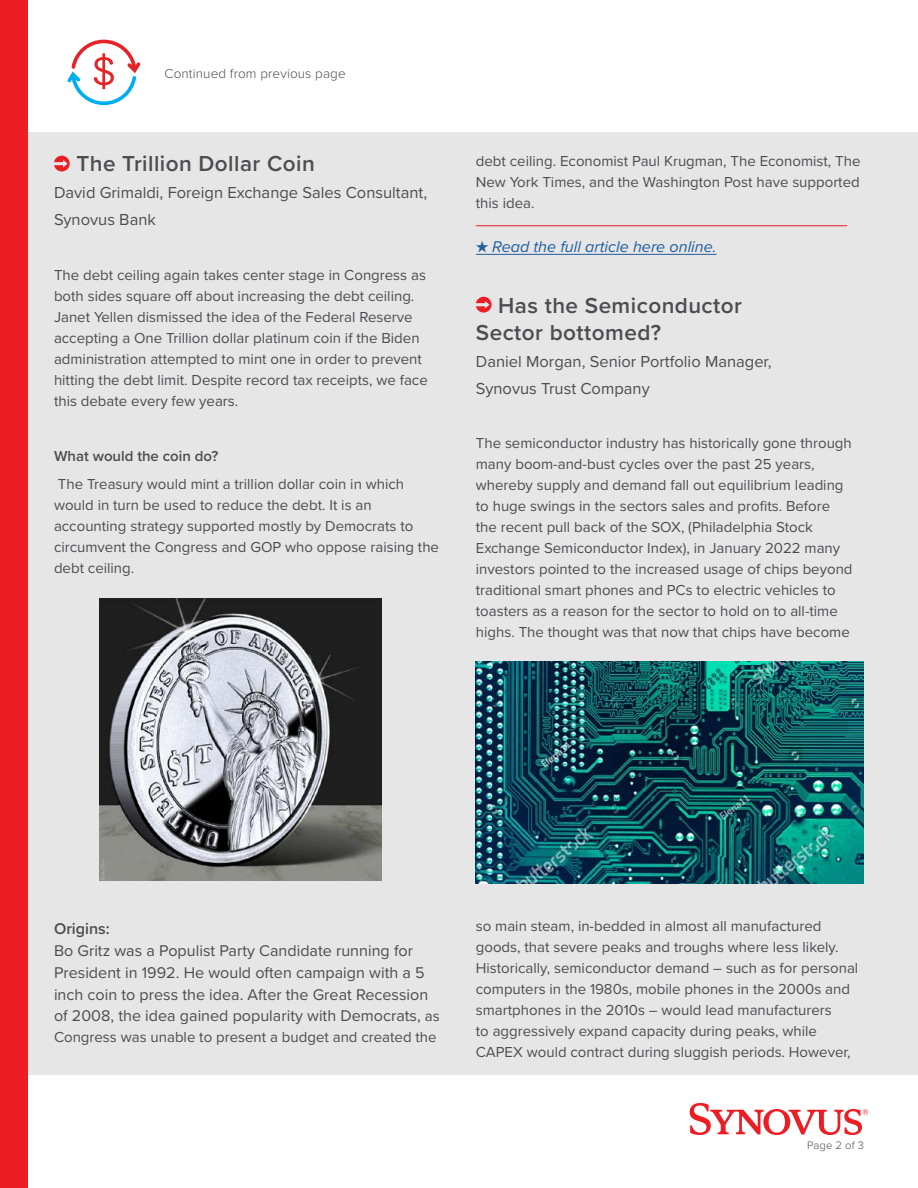
<style>
.page{position:relative;width:918px;height:1188px;background:#fff}
.page>*{position:absolute;margin:0;border:0;box-sizing:border-box;transform-origin:0 0}
.t1{font:600 22.5px/27px "Proxima Nova";letter-spacing:.02em;color:#4d4d4f}
.t2{font:16.5px/27px "Proxima Nova";color:#4d4d4f}
.t3{font:600 16.5px/19.8px "Proxima Nova";color:#000}
.t4{font:16.2px/21.8px "Proxima Nova";color:#4d4d4f}
.t5{font:italic 16.2px "Proxima Nova";color:#215e9e}
.t6{font:600 16.2px "Proxima Nova";color:#4d4d4f}
.t7{font:15px/21px "Proxima Nova";color:#4d4d4f}
.t8{font:600 15px "Proxima Nova";color:#4d4d4f}
.t9{font:300 13.5px "Proxima Nova";letter-spacing:.01em;color:#4d4d4f}
.t10{font:300 11.25px "Proxima Nova";letter-spacing:.01em;color:#4d4d4f}
.s1{font-size:15px}
</style>
<div class="page">
<div style="left:0;top:132px;width:918px;height:943px;background:#e6e6e7"></div>
<svg style="left:54px;top:156px;width:16px;height:15px"></svg>
<hr style="left:476px;top:254px;width:240px;height:1px;background:#215e9e">
<hr style="left:476px;top:225px;width:371px;height:1px;background:#ed1d24">
<svg style="left:476px;top:297px;width:16px;height:16px"></svg>
<svg style="left:690px;top:1103px;width:178px;height:32px"></svg>
<div style="left:0;top:0;width:27px;height:1188px;background:#ed1d24"></div>
<svg style="left:67px;top:40px;width:74px;height:65px"></svg>
<img style="left:100px;top:598px;width:282px;height:282px">
<img style="left:476px;top:662px;width:388px;height:222px">
<p class="t9" style="left:164px;top:64px;width:183px">Continued from previous page</p>
<h1 class="t1" style="left:76px;top:150px;width:240px">The Trillion Dollar Coin</h1>
<p class="t2" style="left:54px;top:179px;width:375px">David Grimaldi, Foreign Exchange Sales Consultant,<br>Synovus Bank</p>
<p class="t7" style="left:54px;top:264px;width:375px">The debt ceiling again takes center stage in Congress as both sides square off about increasing the debt ceiling.<br>Janet Yellen dismissed the idea of the Federal Reserve accepting a One Trillion dollar platinum coin if the Biden administration attempted to mint one in order to prevent hitting the debt limit. Despite record tax receipts, we face this debate every few years.</p>
<p class="t8" style="left:54px;top:445px;width:166px">What would the coin do?</p>
<p class="t7" style="left:54px;top:473px;width:387px">The Treasury would mint a trillion dollar coin in which would in turn be used to reduce the debt. It is an accounting strategy supported mostly by Democrats to circumvent the Congress and GOP who oppose raising the debt ceiling.</p>
<p class="t7" style="left:476px;top:149px;width:386px;text-align:justify">debt ceiling. Economist Paul Krugman, The Economist, The New York Times, and the Washington Post have supported this idea.</p>
<p class="t5" style="left:476px;top:234px;width:242px">★ Read the full article here online.</p>
<h1 class="t1" style="left:476px;top:291px;width:268px;text-indent:22px">Has the Semiconductor<br>Sector bottomed?</h1>
<p class="t2" style="left:476px;top:347px;width:297px">Daniel Morgan, Senior Portfolio Manager,<br>Synovus Trust Company</p>
<p class="t7" style="left:476px;top:432px;width:378px">The semiconductor industry has historically gone through many boom-and-bust cycles over the past 25 years, whereby supply and demand fall out equilibrium leading to huge swings in the sectors sales and profits. Before the recent pull back of the SOX, (Philadelphia Stock Exchange Semiconductor Index), in January 2022 many investors pointed to the increased usage of chips beyond traditional smart phones and PCs to electric vehicles to toasters as a reason for the sector to hold on to all-time highs. The thought was that now that chips have become</p>
<p class="t3" style="left:736px;top:564px;width:76px">Icon to match call out.</p>
<p class="t6" style="left:54px;top:917px;width:57px">Origins:</p>
<p class="t4" style="left:54px;top:939px;width:387px">Bo Gritz was a Populist Party Candidate running for President in 1992. He would often campaign with a 5 inch coin to press the idea. After the Great Recession of 2008, the idea gained popularity with Democrats, <span class="s1">as</span></p>
<p class="t7" style="left:54px;top:1026px;width:384px">Congress was unable to present a budget and created the</p>
<p class="t7" style="left:476px;top:915px;width:384px">so main steam, in-bedded in almost all manufactured goods, that severe peaks and troughs where less likely.<br>Historically, semiconductor demand – such as for personal computers in the 1980s, mobile phones in the 2000s and smartphones in the 2010s – would lead manufacturers<br>to aggressively expand capacity during peaks, while CAPEX would contract during sluggish periods. However,</p>
<p class="t10" style="left:807px;top:1137px;width:58px">Page 2 of 3</p>
</div>
